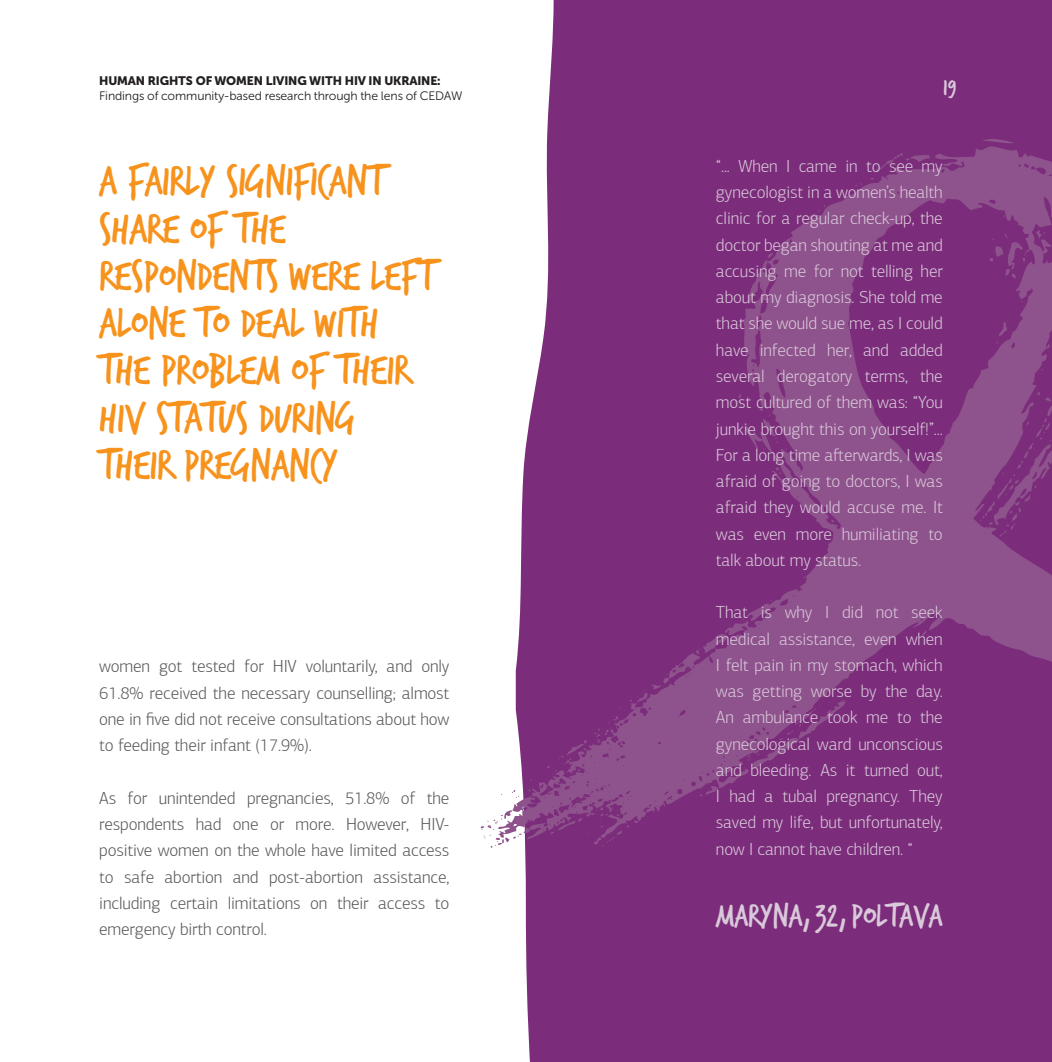
<style>
.page{position:relative;width:1052px;height:1062px;background:#fff}
.page>*{position:absolute;margin:0;border:0;box-sizing:border-box;transform-origin:0 0}
.t1{font:45.5px/47.2px "Trash Hand";letter-spacing:-.01em;color:#f7931d}
.t2{font:35px "Trash Hand";letter-spacing:-.01em;color:#d9c9da}
.t3{font:24.5px "Trash Hand";color:#d9c9da}
.t4{font:300 17.5px/26.2px "PF Agora Sans Pro";letter-spacing:-.01em;color:#d9c9da;text-align:justify}
.t5{font:300 17.5px/26.2px "PF Agora Sans Pro";letter-spacing:-.01em;color:#57585a;text-align:justify}
.t6{font:12.25px "Museo Sans Cyrl 300";letter-spacing:-.01em;color:#231f20}
.t7{font:12.25px "Museo Sans Cyrl 900";letter-spacing:-.01em;color:#231f20}
</style>
<div class="page">
<div style="left:525px;top:0;width:527px;height:1062px;background:#7b2c7a"></div>
<svg style="left:982px;top:136px;width:33px;height:9px"></svg>
<svg style="left:502px;top:146px;width:550px;height:693px;background:#884387"></svg>
<svg style="left:870px;top:150px;width:61px;height:30px;background:#80377f"></svg>
<svg style="left:855px;top:183px;width:7px;height:3px"></svg>
<svg style="left:818px;top:205px;width:7px;height:7px"></svg>
<svg style="left:1036px;top:230px;width:9px;height:8px"></svg>
<svg style="left:767px;top:253px;width:6px;height:5px"></svg>
<svg style="left:989px;top:233px;width:40px;height:46px;background:#7e337d"></svg>
<svg style="left:998px;top:322px;width:9px;height:14px"></svg>
<svg style="left:1046px;top:344px;width:5px;height:5px"></svg>
<svg style="left:734px;top:394px;width:44px;height:60px;background:#7e337d"></svg>
<svg style="left:775px;top:467px;width:7px;height:10px"></svg>
<svg style="left:829px;top:517px;width:5px;height:8px"></svg>
<svg style="left:979px;top:380px;width:73px;height:159px;background:#843e82"></svg>
<svg style="left:801px;top:576px;width:4px;height:4px"></svg>
<svg style="left:931px;top:614px;width:5px;height:4px"></svg>
<svg style="left:911px;top:625px;width:17px;height:13px"></svg>
<svg style="left:695px;top:629px;width:34px;height:25px"></svg>
<svg style="left:679px;top:663px;width:10px;height:6px"></svg>
<svg style="left:745px;top:699px;width:100px;height:69px;background:#823b81"></svg>
<svg style="left:547px;top:674px;width:122px;height:101px;background:#823b81"></svg>
<svg style="left:700px;top:785px;width:18px;height:12px"></svg>
<svg style="left:528px;top:775px;width:11px;height:22px"></svg>
<svg style="left:512px;top:790px;width:7px;height:8px"></svg>
<svg style="left:550px;top:799px;width:89px;height:47px;background:#813880"></svg>
<svg style="left:480px;top:810px;width:51px;height:40px"></svg>
<p class="t7" style="left:99px;top:74px;width:343px">HUMAN RIGHTS OF WOMEN LIVING WITH HIV IN UKRAINE:</p>
<p class="t6" style="left:99px;top:89px;width:365px">Findings of community-based research through the lens of CEDAW</p>
<h3 class="t3" style="left:943px;top:76px;width:15px">19</h3>
<h1 class="t1" style="left:99px;top:159px;width:337px">A FAIRLY SIGNIFICANT<br>SHARE OF THE<br>RESPONDENTS WERE LEFT<br>ALONE TO DEAL WITH<br>THE PROBLEM OF THEIR<br>HIV STATUS DURING<br>THEIR PREGNANCY</h1>
<p class="t5" style="left:99px;top:653px;width:352px">women got tested for HIV voluntarily, and only 61.8% received the necessary counselling; almost one in five did not receive consultations about how to feeding their infant (17.9%).</p>
<p class="t5" style="left:99px;top:785px;width:352px">As for unintended pregnancies, 51.8% of the respondents had one or more. However, HIV&shy;positive women on the whole have limited access to safe abortion and post-abortion assistance, including certain limitations on their access to emergency birth control.</p>
<p class="t4" style="left:716px;top:153px;width:228px">“... When I came in to see my gynecologist in a women’s health clinic for a regular check-up, the doctor began shouting at me and accusing me for not telling her about my diagnosis. She told me that she would sue me, as I could have infected her, and added several derogatory terms, the most cultured of them was: “You junkie brought this on yourself!”...<br>For a long time afterwards, I was afraid of going to doctors, I was afraid they would accuse me. It was even more humiliating to talk about my status.</p>
<p class="t4" style="left:716px;top:599px;width:228px">That is why I did not seek medical assistance, even when I felt pain in my stomach, which was getting worse by the day.<br>An ambulance took me to the gynecological ward unconscious and bleeding. As it turned out, I had a tubal pregnancy. They saved my life, but unfortunately, now I cannot have children. “</p>
<h2 class="t2" style="left:716px;top:898px;width:228px">MARYNA, 32, POLTAVA</h2>
</div>
